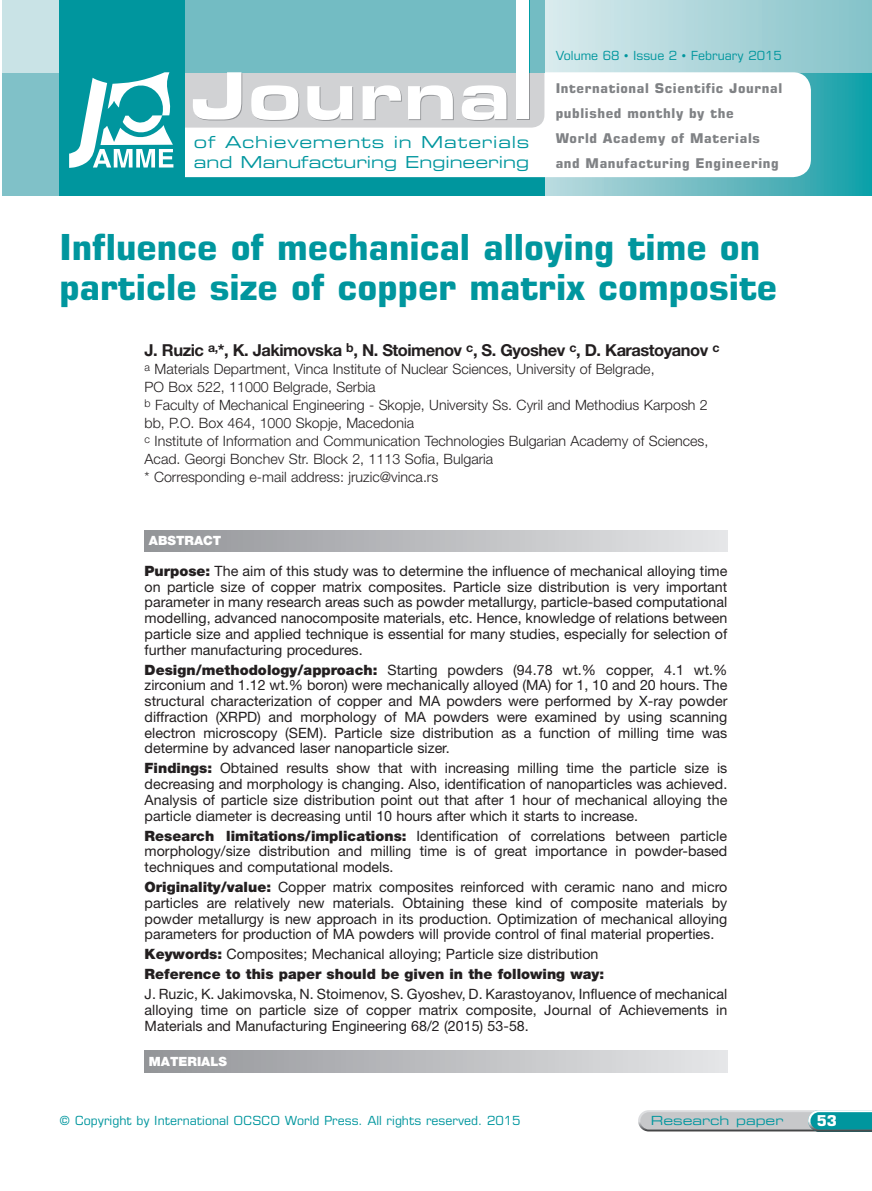
<style>
.page{position:relative;width:872px;height:1191px;background:#fff}
.page>*{position:absolute;margin:0;border:0;box-sizing:border-box;transform-origin:0 0}
.tytuł_artykułu{font:700 36px/40.5px "Eurostile LT Pro";color:#00969e}
.autorzy{font:700 16.5px "Helvetica Neue LT Pro";letter-spacing:-.03em;color:#231f20}
.t1{font:16.5px/19.8px "Eurostile LT Pro Ex 2";color:#00969e}
.tekst_abstraktu{font:14.25px/15.8px "Helvetica Neue LT Pro";color:#231f20;text-align:justify}
.uczelnia{font:300 14.25px/18px "Helvetica Neue LT Pro";color:#231f20}
.tekst_abstraktu-2{font:900 14.25px "Helvetica Neue LT Pro";color:#231f20}
.numery_stron{font:700 14.1px "Eurostile LT Pro";color:#fff}
.t2{font:700 13.5px/24.8px "Eurostile LT Pro";letter-spacing:.045em;color:#808285}
.t3{font:900 12.75px "Helvetica Neue LT Pro";color:#fff}
.t4{font:12.6px "Eurostile LT Pro";color:#00969e}
.t5{font:12.6px "Eurostile LT Pro Ex 2";color:#00969e}
.s1{font-weight:900}
</style>
<div class="page">
<svg style="left:638px;top:1110px;width:234px;height:21px;background:#97b8bb"></svg>
<svg style="left:544px;top:72px;width:328px;height:124px;background:#46b0b7"></svg>
<div style="left:514px;top:0;width:358px;height:72px;background:linear-gradient(to right,#dfedf0,#85c3c9)"></div>
<div style="left:60px;top:0;width:484px;height:196px;background:#00969e"></div>
<div style="left:138px;top:72px;width:673px;height:105px;background:#fff;border-radius:18px"></div>
<svg style="left:185px;top:72px;width:359px;height:56px;background:#cfd2d4"></svg>
<div style="left:2px;top:0;width:58px;height:196px;background:#80c1c8"></div>
<div style="left:2px;top:0;width:58px;height:72px;background:#c9e3e6"></div>
<div style="left:185px;top:0;width:359px;height:72px;background:#73bcc3"></div>
<div style="left:60px;top:0;width:125px;height:196px;background:#00969e"></div>
<svg style="left:69px;top:72px;width:104px;height:96px"></svg>
<div style="left:518px;top:72px;width:12px;height:48px;background:#939598"></div>
<svg style="left:193px;top:72px;width:49px;height:48px"></svg>
<svg style="left:251px;top:85px;width:48px;height:36px"></svg>
<svg style="left:307px;top:86px;width:46px;height:35px"></svg>
<svg style="left:362px;top:85px;width:40px;height:35px"></svg>
<svg style="left:408px;top:85px;width:46px;height:35px"></svg>
<svg style="left:462px;top:85px;width:45px;height:36px"></svg>
<div style="left:518px;top:0;width:12px;height:72px;background:#009ea6"></div>
<div style="left:517px;top:0;width:12px;height:119px;background:#fff"></div>
<div style="left:145px;top:530px;width:582px;height:21px;background:linear-gradient(to right,#939498,#e5e6e7)"></div>
<div style="left:145px;top:1051px;width:582px;height:21px;background:linear-gradient(to right,#939498,#e5e6e7)"></div>
<p class="t1" style="left:194px;top:132px;width:337px">of Achievements in Materials and Manufacturing Engineering</p>
<p class="t4" style="left:556px;top:48px;width:228px">Volume 68 • Issue 2 • February 2015</p>
<p class="t2" style="left:555px;top:76px;width:228px">International Scientific Journal published monthly by the<br>World Academy of Materials and Manufacturing Engineering</p>
<p class="tytuł_artykułu" style="left:60px;top:226px;width:719px">Influence of mechanical alloying time on particle size of copper matrix composite</p>
<p class="autorzy" style="left:145px;top:340px;width:576px">J. Ruzic <sup>a,</sup>*, K. Jakimovska <sup>b</sup>, N. Stoimenov <sup>c</sup>, S. Gyoshev <sup>c</sup>, D. Karastoyanov <sup>c</sup></p>
<p class="uczelnia" style="left:145px;top:360px;width:511px"><sup>a</sup> Materials Department, Vinca Institute of Nuclear Sciences, University of Belgrade,<br>PO Box 522, 11000 Belgrade, Serbia</p>
<p class="uczelnia" style="left:145px;top:396px;width:564px"><sup>b</sup> Faculty of Mechanical Engineering - Skopje, University Ss. Cyril and Methodius Karposh 2 bb, P.O. Box 464, 1000 Skopje, Macedonia</p>
<p class="uczelnia" style="left:145px;top:432px;width:565px"><sup>c</sup> Institute of Information and Communication Technologies Bulgarian Academy of Sciences,<br>Acad. Georgi Bonchev Str. Block 2, 1113 Sofia, Bulgaria</p>
<p class="uczelnia" style="left:145px;top:468px;width:295px">* Corresponding e-mail address: jruzic@vinca.rs</p>
<p class="t3" style="left:149px;top:533px;width:74px">ABSTRACT</p>
<p class="tekst_abstraktu" style="left:145px;top:562px;width:584px"><span class="s1">Purpose:</span> The aim of this study was to determine the influence of mechanical alloying time on particle size of copper matrix composites. Particle size distribution is very important parameter in many research areas such as powder metallurgy, particle-based computational modelling, advanced nanocomposite materials, etc. Hence, knowledge of relations between particle size and applied technique is essential for many studies, especially for selection of further manufacturing procedures.</p>
<p class="tekst_abstraktu" style="left:145px;top:661px;width:584px"><span class="s1">Design/methodology/approach:</span> Starting powders (94.78 wt.% copper, 4.1 wt.% zirconium and 1.12 wt.% boron) were mechanically alloyed (MA) for 1, 10 and 20 hours. The structural characterization of copper and MA powders were performed by X-ray powder diffraction (XRPD) and morphology of MA powders were examined by using scanning electron microscopy (SEM). Particle size distribution as a function of milling time was determine by advanced laser nanoparticle sizer.</p>
<p class="tekst_abstraktu" style="left:145px;top:760px;width:584px"><span class="s1">Findings:</span> Obtained results show that with increasing milling time the particle size is decreasing and morphology is changing. Also, identification of nanoparticles was achieved.<br>Analysis of particle size distribution point out that after 1 hour of mechanical alloying the particle diameter is decreasing until 10 hours after which it starts to increase.</p>
<p class="tekst_abstraktu" style="left:145px;top:827px;width:584px"><span class="s1">Research limitations/implications:</span> Identification of correlations between particle morphology/size distribution and milling time is of great importance in powder-based techniques and computational models.</p>
<p class="tekst_abstraktu" style="left:145px;top:879px;width:584px"><span class="s1">Originality/value:</span> Copper matrix composites reinforced with ceramic nano and micro particles are relatively new materials. Obtaining these kind of composite materials by powder metallurgy is new approach in its production. Optimization of mechanical alloying parameters for production of MA powders will provide control of final material properties.</p>
<p class="tekst_abstraktu" style="left:145px;top:946px;width:455px"><span class="s1">Keywords:</span> Composites; Mechanical alloying; Particle size distribution</p>
<p class="tekst_abstraktu-2" style="left:145px;top:965px;width:461px">Reference to this paper should be given in the following way:</p>
<p class="tekst_abstraktu" style="left:145px;top:986px;width:584px">J. Ruzic, K. Jakimovska, N. Stoimenov, S. Gyoshev, D. Karastoyanov, Influence of mechanical alloying time on particle size of copper matrix composite, Journal of Achievements in Materials and Manufacturing Engineering 68/2 (2015) 53-58.</p>
<p class="t3" style="left:149px;top:1054px;width:80px">MATERIALS</p>
<p class="t4" style="left:60px;top:1113px;width:462px">© Copyright by International OCSCO World Press. All rights reserved. 2015</p>
<p class="t5" style="left:651px;top:1112px;width:134px">Research paper</p>
<p class="numery_stron" style="left:816px;top:1112px;width:20px">53</p>
</div>
